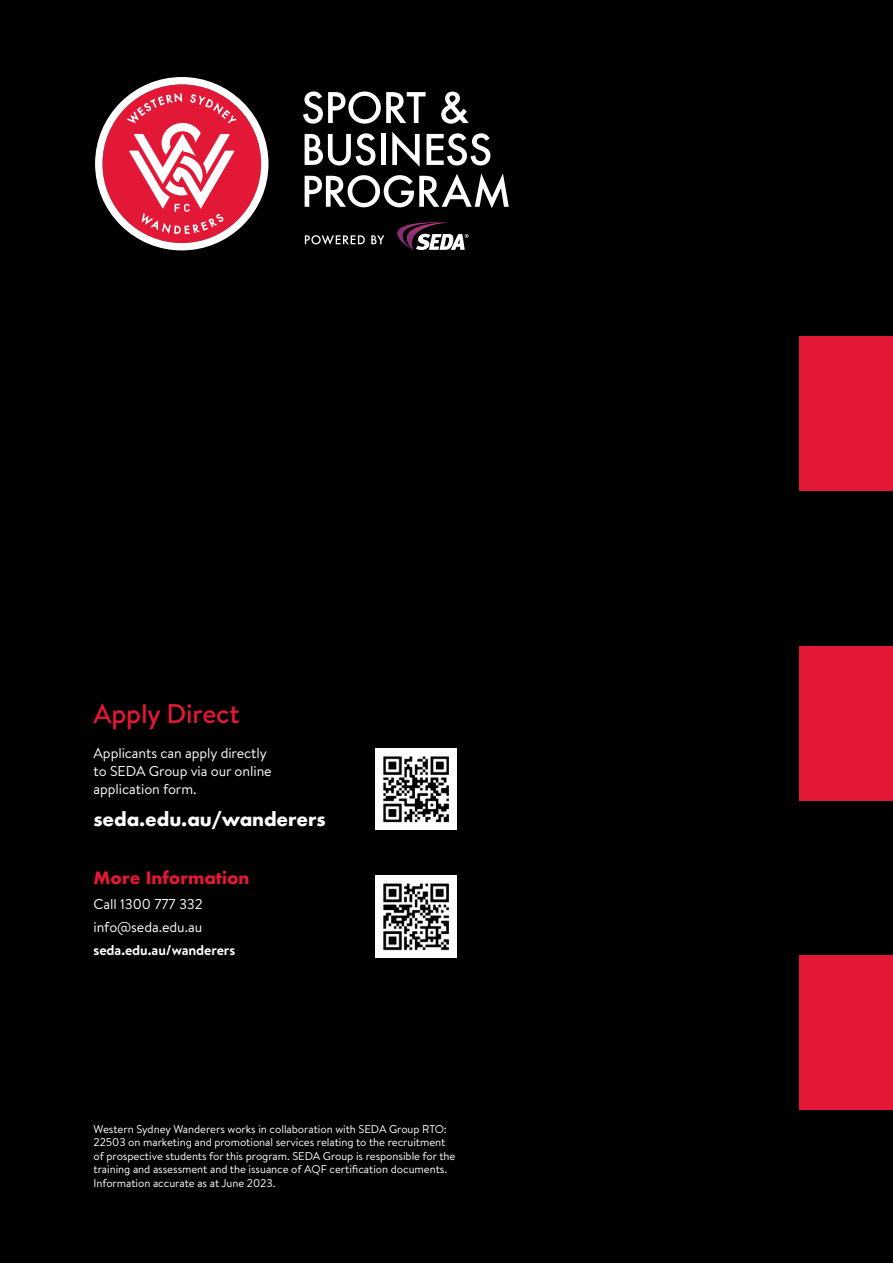
<style>
.page{position:relative;width:893px;height:1263px;background:#000}
.page>*{position:absolute;margin:0;border:0;box-sizing:border-box;transform-origin:0 0}
.t1{font:500 27px "Brandon Text";letter-spacing:-.005em;color:#e31837}
.t2{font:700 18px "Futura";letter-spacing:-.005em;color:#fff}
.t3{font:700 16.5px "Futura";letter-spacing:-.005em;color:#e31837}
.t4{font:14.25px/18px "Brandon Text";letter-spacing:-.005em;color:#fff}
.t5{font:700 14.25px "Brandon Text";letter-spacing:-.005em;color:#fff}
.t6{font:11.25px/13.5px "Brandon Text";letter-spacing:-.005em;color:#fff}
</style>
<div class="page">
<svg style="left:95px;top:77px;width:174px;height:174px"></svg>
<svg style="left:303px;top:91px;width:123px;height:33px"></svg>
<svg style="left:441px;top:92px;width:28px;height:32px"></svg>
<svg style="left:305px;top:133px;width:70px;height:32px"></svg>
<hr style="left:381px;top:134px;width:4px;height:31px;background:#fff">
<svg style="left:392px;top:132px;width:28px;height:35px"></svg>
<svg style="left:427px;top:133px;width:63px;height:32px"></svg>
<svg style="left:305px;top:173px;width:204px;height:35px"></svg>
<svg style="left:305px;top:235px;width:60px;height:10px"></svg>
<svg style="left:371px;top:222px;width:98px;height:29px"></svg>
<img style="left:375px;top:748px;width:82px;height:82px">
<img style="left:375px;top:876px;width:82px;height:81px">
<div style="left:799px;top:336px;width:94px;height:155px;background:#e31837"></div>
<div style="left:799px;top:955px;width:94px;height:155px;background:#e31837"></div>
<div style="left:799px;top:646px;width:94px;height:154px;background:#e31837"></div>
<h1 class="t1" style="left:94px;top:695px;width:148px">Apply Direct</h1>
<p class="t4" style="left:94px;top:743px;width:180px">Applicants can apply directly to SEDA Group via our online application form.</p>
<h2 class="t2" style="left:94px;top:806px;width:234px">seda.edu.au/wanderers</h2>
<h3 class="t3" style="left:94px;top:866px;width:157px">More Information</h3>
<p class="t4" style="left:94px;top:891px;width:111px;line-height:23.2px">Call 1300 777 332 info@seda.edu.au</p>
<p class="t5" style="left:94px;top:940px;width:143px">seda.edu.au/wanderers</p>
<p class="t6" style="left:94px;top:1121px;width:363px">Western Sydney Wanderers works in collaboration with SEDA Group RTO:<br>22503 on marketing and promotional services relating to the recruitment of prospective students for this program. SEDA Group is responsible for the training and assessment and the issuance of AQF certification documents.<br>Information accurate as at June 2023.</p>
</div>
